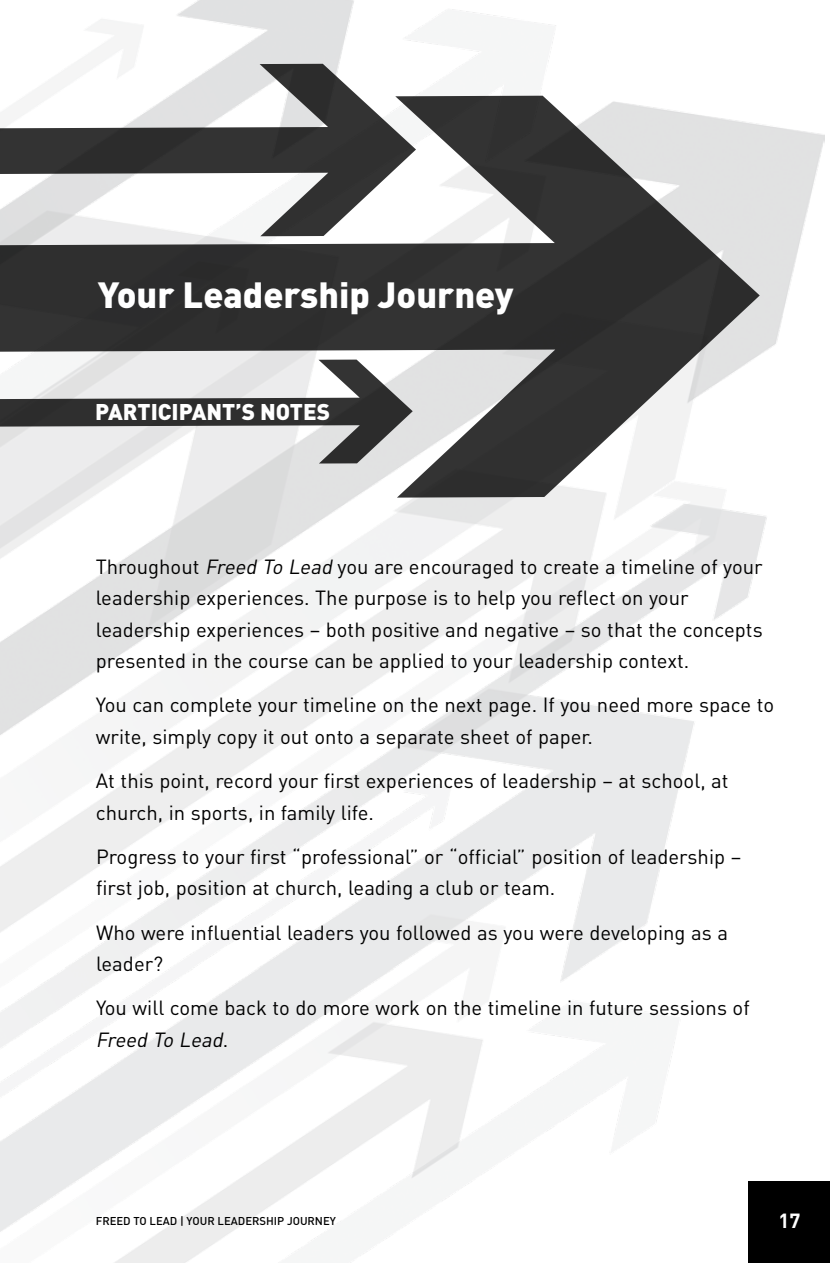
<style>
.page{position:relative;width:830px;height:1263px;background:#fff}
.page>*{position:absolute;margin:0;border:0;box-sizing:border-box;transform-origin:0 0}
.t1{font:900 36px "DINOT";color:#fff}
.t2{font:900 22.5px "DINOT";color:#fff}
.t3{font:20.25px/31.5px "DINOT";color:#000}
.t4{font:700 20.25px "DINOT";color:#fff}
.t5{font:500 11.25px "DINOT";color:#000}
.s1{font-style:italic}
</style>
<div class="page">
<div style="left:748px;top:1181px;width:81px;height:81px;background:#000"></div>
<svg style="left:0;top:96px;width:759px;height:402px;fill:#333"></svg>
<svg style="left:0;top:360px;width:412px;height:103px;background:#adadad"></svg>
<svg style="left:0;top:64px;width:416px;height:172px"></svg>
<h1 class="t1" style="left:98px;top:270px;width:417px">Your Leadership Journey</h1>
<p class="t2" style="left:95px;top:397px;width:236px">PARTICIPANT’S NOTES</p>
<p class="t3" style="left:96px;top:550px;width:668px">Throughout <span class="s1">FreedToLead</span>you are encouraged to create a timeline of your leadership experiences. The purpose is to help you reflect on your leadership experiences – both positive and negative – so that the concepts presented in the course can be applied to your leadership context.</p>
<p class="t3" style="left:96px;top:688px;width:679px">You can complete your timeline on the next page. If you need more space to write, simply copy it out onto a separate sheet of paper.</p>
<p class="t3" style="left:96px;top:764px;width:634px">At this point, record your first experiences of leadership – at school, at church, in sports, in family life.</p>
<p class="t3" style="left:96px;top:840px;width:646px">Progress to your first “professional” or “official” position of leadership – first job, position at church, leading a club or team.</p>
<p class="t3" style="left:96px;top:916px;width:633px">Who were influential leaders you followed as you were developing as a leader?</p>
<p class="t3" style="left:96px;top:991px;width:655px">You will come back to do more work on the timeline in future sessions of<br><span class="s1">Freed To Lead</span>.</p>
<p class="t5" style="left:96px;top:1214px;width:242px">FREED TO LEAD | YOUR LEADERSHIP JOURNEY</p>
<p class="t4" style="left:778px;top:1207px;width:23px">17</p>
</div>
